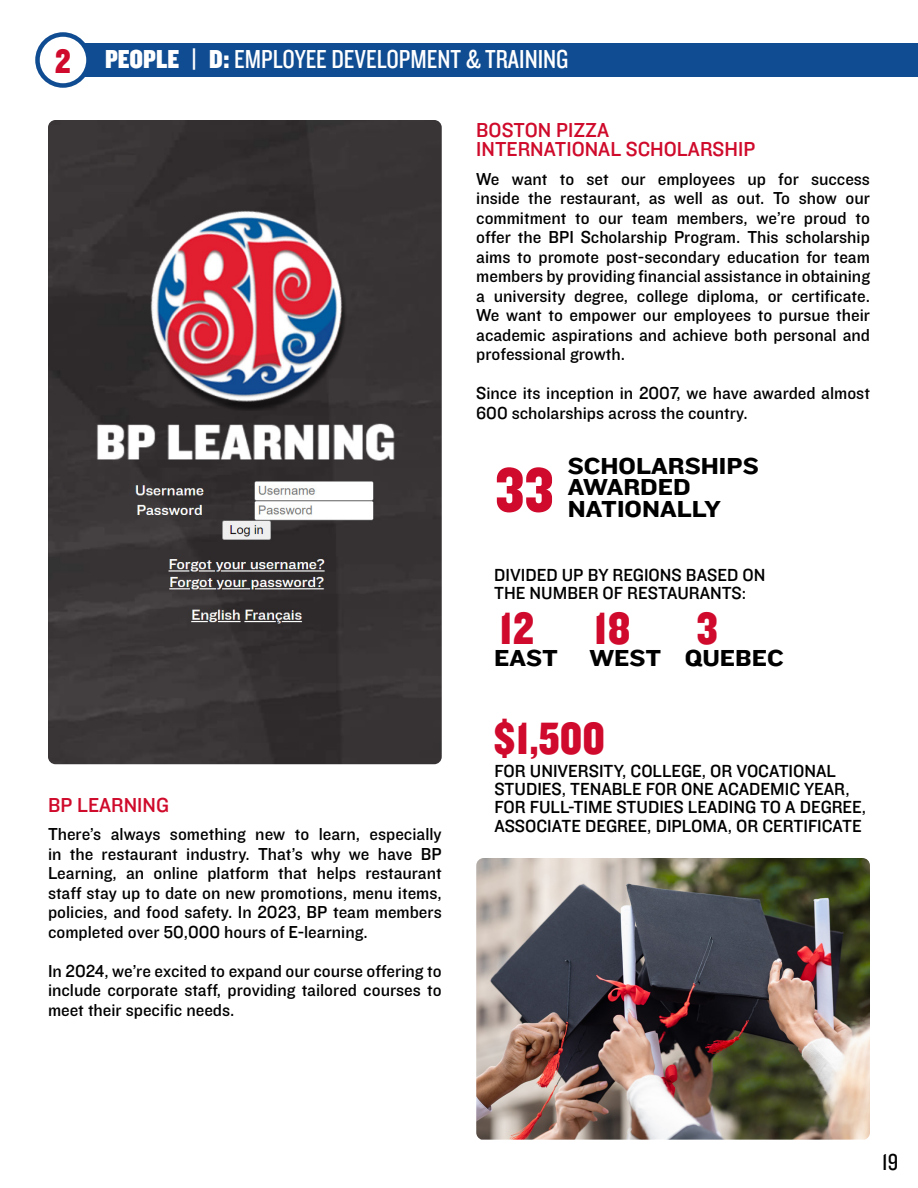
<style>
.page{position:relative;width:918px;height:1188px;background:#fff}
.page>*{position:absolute;margin:0;border:0;box-sizing:border-box;transform-origin:0 0}
.t1{font:64.5px "Knockout 70 Full Welterwt";color:#cf0a2c}
.t2{font:46.95px "Knockout 70 Full Welterwt";color:#cf0a2c}
.t3{font:35.25px "Knockout 70 Full Welterwt";color:#cf0a2c}
.t4{font:27px "Knockout 29 Junior Ltweight";color:#fff}
.t5{font:24px/21.5px "Knockout 52 Cruiserweight";color:#000}
.t6{font:24px "Knockout 29 Junior Ltweight";color:#000}
.t7{font:21px "Knockout 31 Junior Middlewt";color:#cf0a2b}
.t8{font:18.15px/18.1px "Knockout 31 Junior Middlewt";color:#000}
.t9{font:18px/19.5px "Knockout 31 Junior Middlewt";color:#000;text-align:justify}
.s1{font-family:"Knockout 70 Full Welterwt"}
.s2{font-family:"Knockout 72 Full Cruiserwt"}
</style>
<div class="page">
<div style="left:74px;top:43px;width:844px;height:34px;background:#104c91"></div>
<div style="left:38px;top:34px;width:50px;height:52px;background:#fff;border-radius:50%"></div>
<div style="left:35px;top:32px;width:56px;height:56px;border:4px solid #104c91;border-radius:50%"></div>
<img style="left:48px;top:120px;width:394px;height:644px">
<img style="left:476px;top:858px;width:394px;height:282px">
<p class="t3" style="left:55px;top:38px;width:18px">2</p>
<p class="t4" style="left:105px;top:42px;width:465px"><span class="s1">PEOPLE | D</span><span class="s2">:</span> EMPLOYEE DEVELOPMENT &amp; TRAINING</p>
<p class="t7" style="left:476px;top:115px;width:135px">BOSTON PIZZA</p>
<p class="t7" style="left:476px;top:135px;width:281px">INTERNATIONAL SCHOLARSHIP</p>
<p class="t9" style="left:476px;top:168px;width:395px">We want to set our employees up for success inside the restaurant, as well as out. To show our commitment to our team members, we’re proud to offer the BPI Scholarship Program. This scholarship aims to promote post-secondary education for team members by providing financial assistance in obtaining a university degree, college diploma, or certificate.<br>We want to empower our employees to pursue their academic aspirations and achieve both personal and professional growth.</p>
<p class="t9" style="left:476px;top:383px;width:395px">Since its inception in 2007, we have awarded almost<br>600 scholarships across the country.</p>
<p class="t1" style="left:495px;top:448px;width:60px">33</p>
<p class="t5" style="left:568px;top:454px;width:193px">SCHOLARSHIPS<br>AWARDED<br>NATIONALLY</p>
<p class="t8" style="left:494px;top:565px;width:273px">DIVIDED UP BY REGIONS BASED ON</p>
<p class="t8" style="left:494px;top:583px;width:253px">THE NUMBER OF RESTAURANTS:</p>
<p class="t7" style="left:48px;top:790px;width:122px">BP LEARNING</p>
<p class="t9" style="left:48px;top:824px;width:395px">There’s always something new to learn, especially in the restaurant industry. That’s why we have BP Learning, an online platform that helps restaurant staff stay up to date on new promotions, menu items, policies, and food safety. In 2023, BP team members completed over 50,000 hours of E-learning.</p>
<p class="t9" style="left:48px;top:960px;width:395px">In 2024, we’re excited to expand our course offering to include corporate staff, providing tailored courses to meet their specific needs.</p>
<p class="t2" style="left:499px;top:598px;width:38px">12</p>
<p class="t5" style="left:494px;top:646px;width:65px">EAST</p>
<p class="t2" style="left:593px;top:598px;width:39px">18</p>
<p class="t5" style="left:590px;top:646px;width:73px">WEST</p>
<p class="t2" style="left:494px;top:708px;width:113px">$1,500</p>
<p class="t2" style="left:697px;top:598px;width:23px">3</p>
<p class="t5" style="left:685px;top:646px;width:101px">QUEBEC</p>
<p class="t8" style="left:494px;top:761px;width:373px">FOR UNIVERSITY, COLLEGE, OR VOCATIONAL STUDIES, TENABLE FOR ONE ACADEMIC YEAR, FOR FULL-TIME STUDIES LEADING TO A DEGREE, ASSOCIATE DEGREE, DIPLOMA, OR CERTIFICATE</p>
<h3 class="t6" style="left:882px;top:1146px;width:17px">19</h3>
</div>
